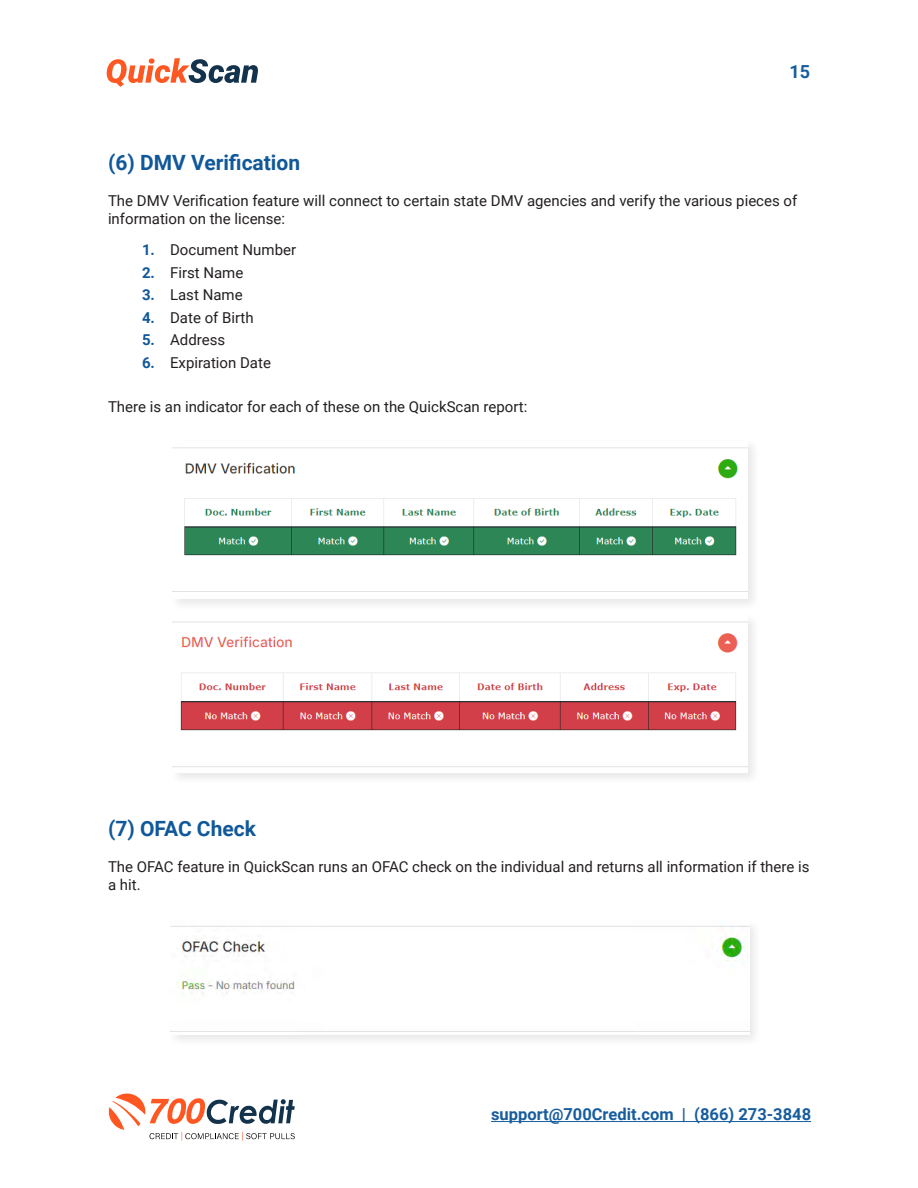
<style>
.page{position:relative;width:918px;height:1188px;background:#fff}
.page>*{position:absolute;margin:0;border:0;box-sizing:border-box;transform-origin:0 0}
.t1{font:700 21px "Roboto";color:#10589a}
.t2{font:700 18px "Roboto";color:#175d9e}
.t3{font:700 16.5px "Roboto";color:#175d9e}
.t4{font:15px/18px "Roboto";color:#231f20}
.t5{font:700 15px "Roboto";color:#10589a}
</style>
<div class="page">
<svg style="left:107px;top:58px;width:151px;height:29px"></svg>
<hr style="left:491px;top:1121px;width:320px;height:1px;background:#175d9e">
<svg style="left:109px;top:1094px;width:186px;height:47px"></svg>
<div style="left:169px;top:439px;width:591px;height:172px;background:#231f20;opacity:.1"></div>
<img style="left:172px;top:441px;width:576px;height:158px">
<div style="left:169px;top:613px;width:591px;height:172px;background:#231f20;opacity:.1"></div>
<img style="left:172px;top:633px;width:576px;height:134px">
<div style="left:168px;top:919px;width:594px;height:128px;background:#231f20;opacity:.1"></div>
<img style="left:171px;top:922px;width:579px;height:113px">
<p class="t1" style="left:108px;top:147px;width:194px">(6) DMV Verification</p>
<p class="t2" style="left:789px;top:59px;width:22px">15</p>
<p class="t4" style="left:108px;top:191px;width:691px">The DMV Verification feature will connect to certain state DMV agencies and verify the various pieces of information on the license:</p>
<p class="t5" style="left:142px;top:239px;width:14px">1.</p>
<p class="t5" style="left:142px;top:262px;width:14px">2.</p>
<p class="t5" style="left:142px;top:284px;width:14px">3.</p>
<p class="t5" style="left:142px;top:307px;width:14px">4.</p>
<p class="t5" style="left:142px;top:329px;width:14px">5.</p>
<p class="t5" style="left:142px;top:352px;width:14px">6.</p>
<p class="t4" style="left:170px;top:240px;width:128px">Document Number</p>
<p class="t4" style="left:170px;top:263px;width:75px">First Name</p>
<p class="t4" style="left:170px;top:285px;width:74px">Last Name</p>
<p class="t4" style="left:170px;top:308px;width:85px">Date of Birth</p>
<p class="t4" style="left:170px;top:330px;width:57px">Address</p>
<p class="t4" style="left:170px;top:353px;width:102px">Expiration Date</p>
<p class="t4" style="left:108px;top:397px;width:421px">There is an indicator for each of these on the QuickScan report:</p>
<p class="t1" style="left:108px;top:814px;width:149px">(7) OFAC Check</p>
<p class="t4" style="left:108px;top:857px;width:703px">The OFAC feature in QuickScan runs an OFAC check on the individual and returns all information if there is a hit.</p>
<p class="t3" style="left:491px;top:1103px;width:322px">support@700Credit.com | (866) 273-3848</p>
</div>
